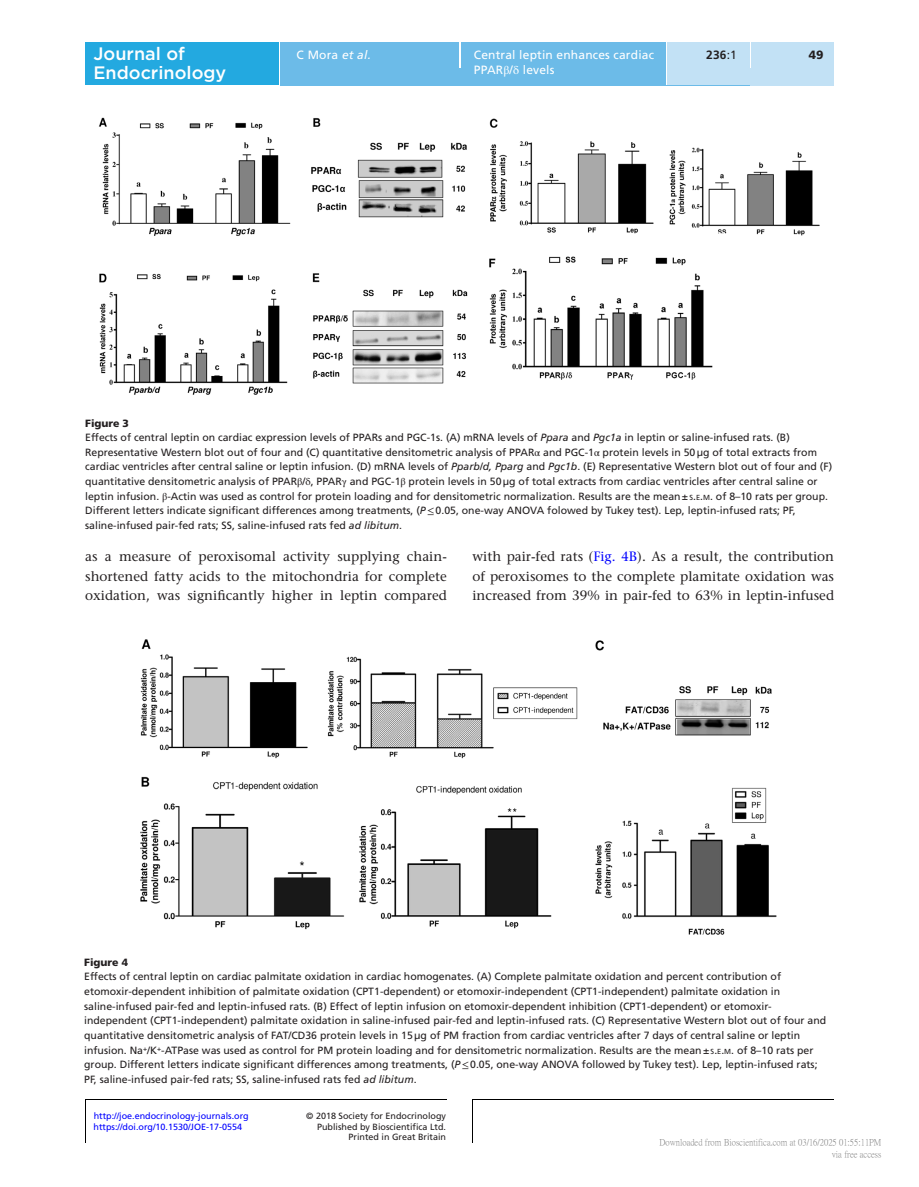
<style>
.page{position:relative;width:919px;height:1187px;background:#fff}
.page>*{position:absolute;margin:0;border:0;box-sizing:border-box;transform-origin:0 0}
.t1{font:500 18px "Gotham";color:#fff}
.TXT{font:500 13.5px/19.5px "Stone Serif Std";color:#231f20;text-align:justify}
.t2{font:12px/14.7px "Frutiger LT Std";letter-spacing:.015em;color:#fff}
.t3{font:700 12px "Frutiger LT Std";color:#231f20}
.t4{font:900 12px "Frutiger LT Std";color:#231f20}
.FC{font:10.5px/14.7px "Frutiger LT Std";color:#231f20}
.FC-2{font:900 10.5px "Frutiger LT Std";color:#231f20}
.t5{font:9px/11.2px "Frutiger LT Std";color:#231f20;text-align:right}
.t6{font:9px "Frutiger LT Std";color:#00f}
.t7{font:9px/12px "P Ming Li U";color:rgb(0 0 0/.5);text-align:right}
.s1{font-weight:400}
.s2{font-style:italic}
.s3{font-family:"STIX General"}
.s4{font-size:7.35px}
.s5{font-style:inherit}
.s6{color:#00f}
</style>
<div class="page">
<hr style="left:472px;top:1099px;width:1px;height:43px;background:#000">
<hr style="left:472px;top:1099px;width:361px;height:1px;background:#000">
<hr style="left:85px;top:1099px;width:1px;height:43px;background:#000">
<hr style="left:85px;top:1099px;width:361px;height:1px;background:#000">
<div style="left:85px;top:43px;width:194px;height:42px;background:#23a9e0"></div>
<div style="left:280px;top:51px;width:553px;height:34px;background:#6cbbe8"></div>
<div style="left:280px;top:43px;width:179px;height:8px;background:#6cbbe8"></div>
<hr style="left:459px;top:42px;width:2px;height:26px;background:#fff">
<div style="left:461px;top:43px;width:205px;height:42px;background:#6cbbe8"></div>
<hr style="left:666px;top:43px;width:1px;height:42px;background:#fff">
<div style="left:667px;top:43px;width:83px;height:42px;background:#c2e1f5"></div>
<div style="left:750px;top:68px;width:83px;height:17px;background:#c2e1f5"></div>
<svg style="left:750px;top:51px;width:1px;height:17px"></svg>
<div style="left:751px;top:42px;width:82px;height:26px;background:#c2e1f5"></div>
<img style="left:99px;top:117px;width:721px;height:278px">
<img style="left:140px;top:639px;width:637px;height:296px">
<h1 class="t1" style="left:93px;top:42px;width:93px">Journal of</h1>
<p class="t3" style="left:706px;top:48px;width:32px">236<span class="s1">:1</span></p>
<h1 class="t1" style="left:93px;top:61px;width:134px">Endocrinology</h1>
<p class="t2" style="left:296px;top:48px;width:76px">C Mora <span class="s2">et al.</span></p>
<p class="t2" style="left:474px;top:48px;width:182px">Central leptin enhances cardiac<br>PPAR<span class="s3">β</span>/<span class="s3">δ</span> levels</p>
<p class="t4" style="left:808px;top:48px;width:16px">49</p>
<p class="FC-2" style="left:85px;top:416px;width:45px">Figure 3</p>
<p class="FC" style="left:85px;top:430px;width:748px">Effects of central leptin on cardiac expression levels of PPARs and PGC-1s. (A) mRNA levels of <span class="s2">Ppara</span> and <span class="s2">Pgc1a</span> in leptin or saline-infused rats. (B)<br>Representative Western blot out of four and (C) quantitative densitometric analysis of PPAR<span class="s3">α</span> and PGC-1<span class="s3">α</span> protein levels in 50µg of total extracts from cardiac ventricles after central saline or leptin infusion. (D) mRNA levels of <span class="s2">Pparb/d, Pparg</span> and <span class="s2">Pgc1b</span>. (E) Representative Western blot out of four and (F) quantitative densitometric analysis of PPAR<span class="s3">β</span>/<span class="s3">δ</span>, PPAR<span class="s3">γ</span> and PGC-1<span class="s3">β</span> protein levels in 50µg of total extracts from cardiac ventricles after central saline or leptin infusion. <span class="s3">β</span>-Actin was used as control for protein loading and for densitometric normalization. Results are the mean± <span class="s4">S</span><span class="s5">.</span><span class="s4">E</span><span class="s5">.</span><span class="s4">M</span><span class="s5">.</span> of 8–10 rats per group.<br>Different letters indicate significant differences among treatments, (<span class="s2">P</span><span class="s3">≤</span>0.05, one-way ANOVA folowed by Tukey test). Lep, leptin-infused rats; PF, saline-infused pair-fed rats; SS, saline-infused rats fed <span class="s2">ad libitum</span>.</p>
<p class="TXT" style="left:85px;top:547px;width:363px">as a measure of peroxisomal activity supplying chain&shy;shortened fatty acids to the mitochondria for complete oxidation, was significantly higher in leptin compared</p>
<p class="TXT" style="left:472px;top:547px;width:363px">with pair-fed rats (<span class="s6">Fig. 4B</span>). As a result, the contribution of peroxisomes to the complete plamitate oxidation was increased from 39% in pair-fed to 63% in leptin-infused</p>
<p class="FC-2" style="left:84px;top:955px;width:45px">Figure 4</p>
<p class="FC" style="left:84px;top:969px;width:743px">Effects of central leptin on cardiac palmitate oxidation in cardiac homogenates. (A) Complete palmitate oxidation and percent contribution of etomoxir-dependent inhibition of palmitate oxidation (CPT1-dependent) or etomoxir-independent (CPT1-independent) palmitate oxidation in saline-infused pair-fed and leptin-infused rats. (B) Effect of leptin infusion on etomoxir-dependent inhibition (CPT1-dependent) or etomoxir&shy;independent (CPT1-independent) palmitate oxidation in saline-infused pair-fed and leptin-infused rats. (C) Representative Western blot out of four and quantitative densitometric analysis of FAT/CD36 protein levels in 15µg of PM fraction from cardiac ventricles after 7 days of central saline or leptin infusion. Na<sup>+</sup>/K<sup>+</sup>-ATPase was used as control for PM protein loading and for densitometric normalization. Results are the mean± <span class="s4">S</span><span class="s5">.</span><span class="s4">E</span><span class="s5">.</span><span class="s4">M</span><span class="s5">.</span> of 8–10 rats per group. Different letters indicate significant differences among treatments, (<span class="s2">P</span><span class="s3">≤</span>0.05, one-way ANOVA followed by Tukey test). Lep, leptin-infused rats; PF, saline-infused pair-fed rats; SS, saline-infused rats fed <span class="s2">ad libitum</span>.</p>
<p class="t6" style="left:94px;top:1110px;width:157px">http://joe.endocrinology-journals.org</p>
<p class="t5" style="left:306px;top:1110px;width:141px">© 2018 Society for Endocrinology<br>Published by Bioscientifica Ltd.</p>
<p class="t5" style="left:348px;top:1131px;width:99px">Printed in Great Britain</p>
<p class="t6" style="left:93px;top:1121px;width:150px">https://doi.org/10.1530/JOE-17-0554</p>
<p class="t7" style="left:659px;top:1136px;width:223px">Downloaded from Bioscientifica.com at 03/16/2025 01:55:11PM via free access</p>
</div>
